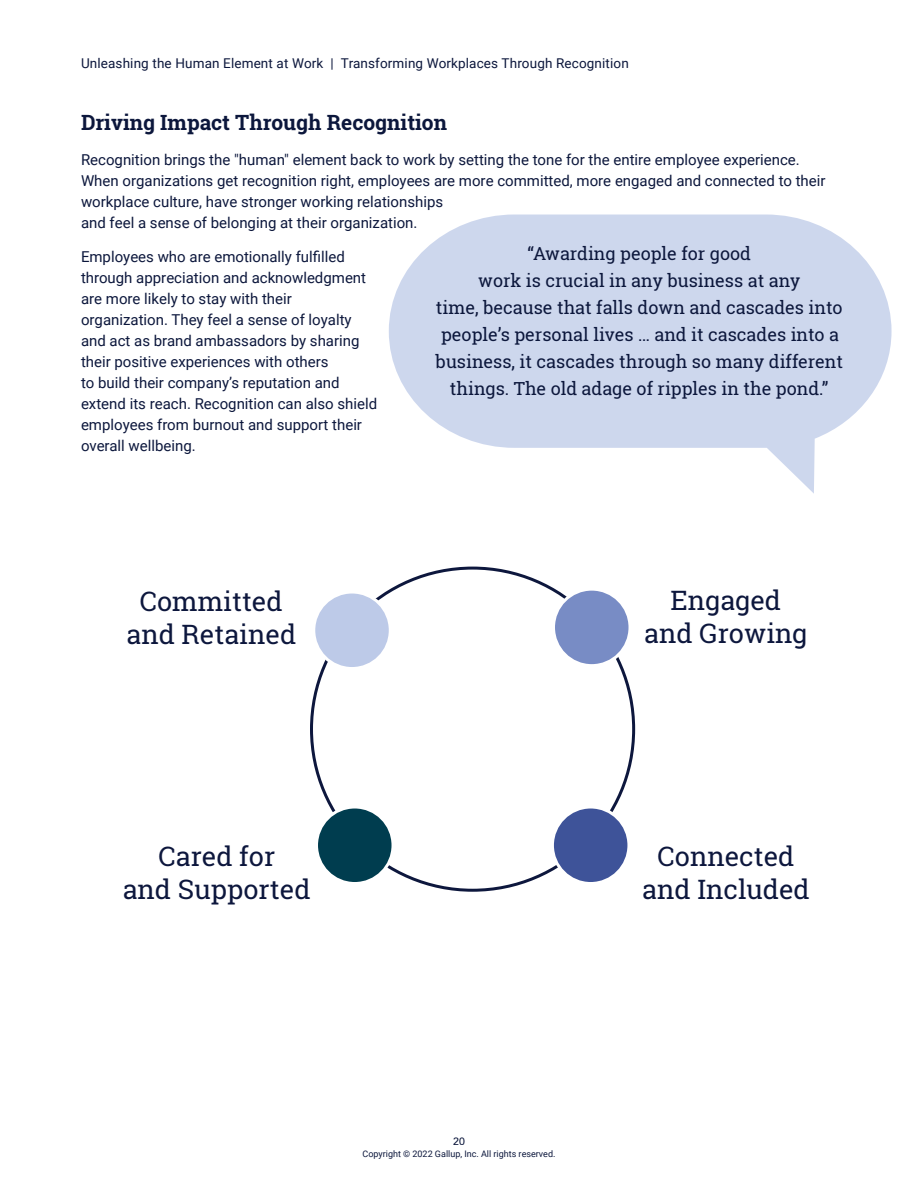
<style>
.page{position:relative;width:918px;height:1188px;background:#fff}
.page>*{position:absolute;margin:0;border:0;box-sizing:border-box;transform-origin:0 0}
.t1{font:27px/33px "Roboto Slab";color:#0d173d;text-align:center}
.t2{font:700 21px "Roboto Slab";color:#0c173c}
.t3{font:18px/27px "Roboto Slab";color:#0c173c;text-align:center}
.t4{font:15px/21px "Roboto";color:#0c173c}
.t5{font:13.5px "Roboto";letter-spacing:.01em;color:#0c173c}
.t6{font:500 10.5px "Avenir";color:#0c173c}
.t7{font:9px "Roboto";color:#0c173c}
</style>
<div class="page">
<div style="left:552px;top:807px;width:77px;height:77px;background:#3e5399;border-radius:50%"></div>
<div style="left:551px;top:806px;width:79px;height:79px;border:3px solid #fff;border-radius:50%"></div>
<div style="left:314px;top:592px;width:76px;height:77px;background:#bdcae8;border-radius:50%"></div>
<div style="left:312px;top:591px;width:80px;height:79px;border:3px solid #fff;border-radius:50%"></div>
<div style="left:317px;top:807px;width:76px;height:77px;background:#003d4f;border-radius:50%"></div>
<div style="left:315px;top:806px;width:80px;height:79px;border:3px solid #fff;border-radius:50%"></div>
<div style="left:554px;top:589px;width:76px;height:77px;background:#788cc5;border-radius:50%"></div>
<div style="left:552px;top:588px;width:80px;height:79px;border:3px solid #fff;border-radius:50%"></div>
<svg style="left:389px;top:214px;width:503px;height:280px;fill:#cdd7ed"></svg>
<p class="t5" style="left:81px;top:54px;width:549px">Unleashing the Human Element at Work | Transforming Workplaces Through Recognition</p>
<h2 class="t2" style="left:81px;top:113px;width:368px">Driving Impact Through Recognition</h2>
<p class="t4" style="left:81px;top:148px;width:746px">Recognition brings the "human" element back to work by setting the tone for the entire employee experience.<br>When organizations get recognition right, employees are more committed, more engaged and connected to their workplace culture, have stronger working relationships<br>and feel a sense of belonging at their organization.</p>
<p class="t4" style="left:81px;top:246px;width:298px">Employees who are emotionally fulfilled through appreciation and acknowledgment are more likely to stay with their organization. They feel a sense of loyalty and act as brand ambassadors by sharing their positive experiences with others<br>to build their company’s reputation and extend its reach. Recognition can also shield employees from burnout and support their overall wellbeing.</p>
<p class="t3" style="left:436px;top:241px;width:409px">“Awarding people for good<br>work is crucial in any business at any<br>time, because that falls down and cascades into people’s personal lives … and it cascades into a business, it cascades through so many different things. The old adage of ripples in the pond.”</p>
<h1 class="t1" style="left:126px;top:587px;width:171px">Committed and Retained</h1>
<h1 class="t1" style="left:123px;top:842px;width:189px">Cared for<br>and Supported</h1>
<h1 class="t1" style="left:644px;top:586px;width:165px">Engaged and Growing</h1>
<h1 class="t1" style="left:642px;top:842px;width:169px">Connected and Included</h1>
<p class="t6" style="left:453px;top:1136px;width:13px">20</p>
<p class="t7" style="left:363px;top:1150px;width:194px">Copyright © 2022 Gallup, Inc. All rights reserved.</p>
</div>
